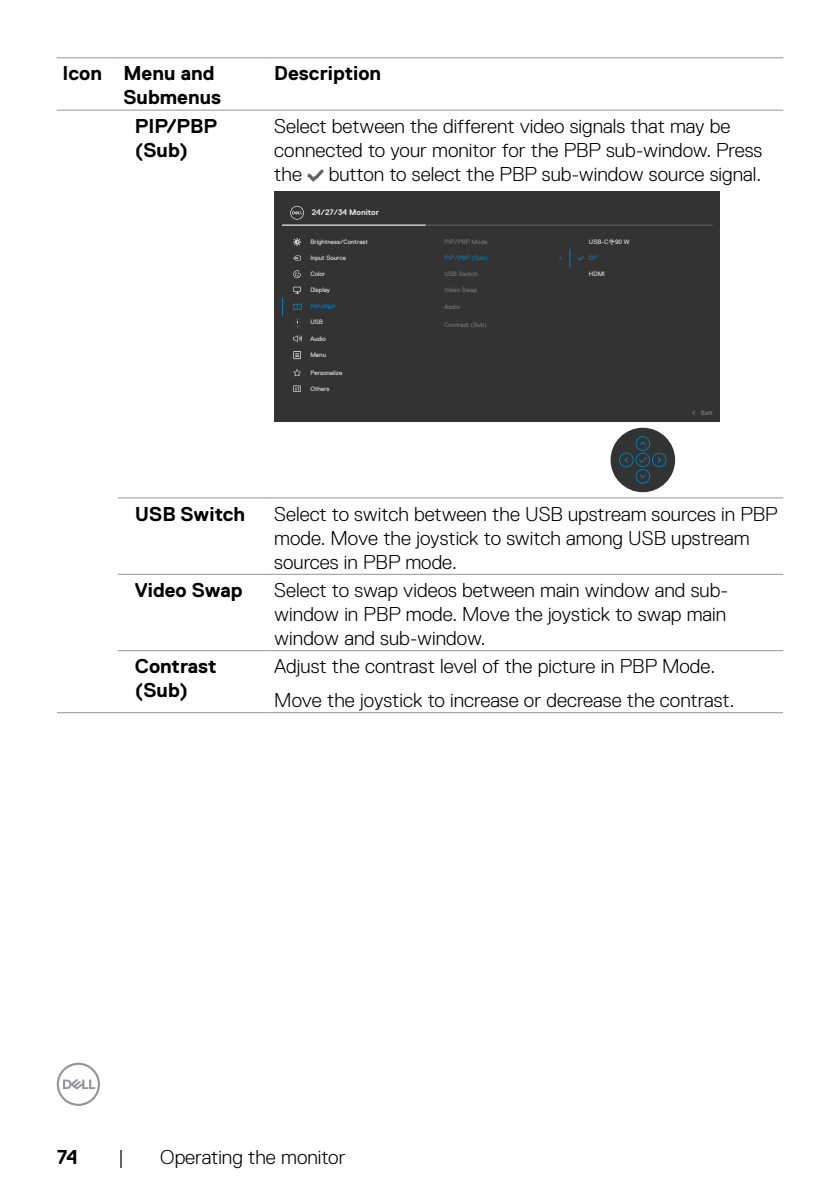
<style>
.page{position:relative;width:840px;height:1191px;background:#fff}
.page>*{position:absolute;margin:0;border:0;box-sizing:border-box;transform-origin:0 0}
.t1{font:300 20px/24px "Dell Replica";color:#000}
.t2{font:700 20px/24px "Dell Replica";color:#000}
.t3{font:700 8px "Dell Replica";color:#e4e4e4}
.t4{font:6.4px "Dell Replica";color:#e4e4e4}
.t5{font:6.4px "Dell Replica";color:#777}
.t6{font:6.4px "Dell Replica";color:#007db8}
.t7{font:700 6.4px "Dell Replica";color:#777}
</style>
<div class="page">
<svg style="left:57px;top:1062px;width:43px;height:44px"></svg>
<hr style="left:57px;top:57px;width:61px;height:1px;background:#939598">
<hr style="left:118px;top:57px;width:150px;height:1px;background:#939598">
<hr style="left:268px;top:57px;width:514px;height:1px;background:#939598">
<hr style="left:57px;top:110px;width:61px;height:1px;background:#939598">
<hr style="left:118px;top:110px;width:150px;height:1px;background:#939598">
<hr style="left:268px;top:110px;width:514px;height:1px;background:#939598">
<hr style="left:57px;top:712px;width:61px;height:1px;background:#939598">
<hr style="left:118px;top:712px;width:150px;height:1px;background:#939598">
<hr style="left:268px;top:712px;width:514px;height:1px;background:#939598">
<hr style="left:118px;top:497px;width:150px;height:1px;background:#939598">
<hr style="left:268px;top:497px;width:514px;height:1px;background:#939598">
<hr style="left:118px;top:574px;width:150px;height:1px;background:#939598">
<hr style="left:268px;top:574px;width:514px;height:1px;background:#939598">
<hr style="left:118px;top:650px;width:150px;height:1px;background:#939598">
<hr style="left:268px;top:650px;width:514px;height:1px;background:#939598">
<img style="left:307px;top:170px;width:16px;height:11px">
<div style="left:274px;top:192px;width:445px;height:230px;background:#333"></div>
<div style="left:610px;top:428px;width:64px;height:64px;background:#333;border-radius:50%"></div>
<div style="left:635px;top:453px;width:14px;height:14px;border:1px solid #007db8;border-radius:50%"></div>
<div style="left:635px;top:469px;width:14px;height:14px;border:1px solid #007db8;border-radius:50%"></div>
<div style="left:635px;top:436px;width:14px;height:15px;border:1px solid #007db8;border-radius:50%"></div>
<div style="left:619px;top:453px;width:14px;height:14px;border:1px solid #007db8;border-radius:50%"></div>
<div style="left:651px;top:453px;width:15px;height:14px;border:1px solid #007db8;border-radius:50%"></div>
<svg style="left:640px;top:475px;width:6px;height:3px"></svg>
<svg style="left:640px;top:441px;width:6px;height:4px"></svg>
<svg style="left:657px;top:457px;width:4px;height:6px"></svg>
<svg style="left:624px;top:457px;width:4px;height:6px"></svg>
<svg style="left:637px;top:456px;width:10px;height:8px"></svg>
<hr style="left:282px;top:225px;width:430px;height:1px;background:#666">
<hr style="left:282px;top:225px;width:143px;height:1px;background:#fff">
<svg style="left:290px;top:206px;width:14px;height:14px"></svg>
<svg style="left:282px;top:297px;width:1px;height:19px"></svg>
<svg style="left:293px;top:255px;width:8px;height:6px"></svg>
<svg style="left:293px;top:270px;width:8px;height:8px"></svg>
<svg style="left:293px;top:238px;width:8px;height:8px"></svg>
<svg style="left:294px;top:287px;width:6px;height:7px"></svg>
<svg style="left:293px;top:304px;width:8px;height:6px"></svg>
<svg style="left:293px;top:369px;width:8px;height:7px"></svg>
<svg style="left:293px;top:385px;width:8px;height:7px"></svg>
<svg style="left:294px;top:386px;width:6px;height:5px"></svg>
<svg style="left:293px;top:351px;width:8px;height:8px"></svg>
<svg style="left:294px;top:352px;width:6px;height:6px"></svg>
<svg style="left:293px;top:335px;width:9px;height:7px"></svg>
<svg style="left:578px;top:256px;width:6px;height:5px"></svg>
<svg style="left:569px;top:249px;width:1px;height:18px"></svg>
<svg style="left:609px;top:239px;width:5px;height:6px"></svg>
<p class="t2" style="left:123px;top:62px;width:99px;text-indent:-61px">Icon Menu and<br>Submenus</p>
<p class="t2" style="left:274px;top:62px;width:108px">Description</p>
<p class="t2" style="left:135px;top:114px;width:84px">PIP/PBP (Sub)</p>
<p class="t1" style="left:274px;top:114px;width:489px">Select between the different video signals that may be connected to your monitor for the PBP sub-window. Press the</p>
<p class="t1" style="left:328px;top:162px;width:433px">button to select the PBP sub-window source signal.</p>
<p class="t3" style="left:311px;top:208px;width:69px">24/27/34 Monitor</p>
<p class="t4" style="left:310px;top:238px;width:59px">Brightness/Contrast</p>
<p class="t4" style="left:310px;top:254px;width:37px">Input Source</p>
<p class="t4" style="left:310px;top:270px;width:16px">Color</p>
<p class="t4" style="left:310px;top:286px;width:21px">Display</p>
<p class="t6" style="left:310px;top:303px;width:27px">PIP/PBP</p>
<p class="t4" style="left:310px;top:318px;width:14px">USB</p>
<p class="t4" style="left:310px;top:335px;width:17px">Audio</p>
<p class="t4" style="left:310px;top:351px;width:17px">Menu</p>
<p class="t4" style="left:310px;top:369px;width:33px">Personalize</p>
<p class="t4" style="left:310px;top:385px;width:21px">Others</p>
<p class="t5" style="left:444px;top:238px;width:44px">PIP/PBP Mode</p>
<p class="t6" style="left:444px;top:254px;width:45px">PIP/PBP (Sub)</p>
<p class="t5" style="left:444px;top:270px;width:35px">USB Switch</p>
<p class="t5" style="left:444px;top:286px;width:34px">Video Swap</p>
<p class="t5" style="left:444px;top:303px;width:17px">Audio</p>
<p class="t5" style="left:444px;top:321px;width:44px">Contrast (Sub)</p>
<p class="t4" style="left:588px;top:238px;width:42px">USB-C 90 W</p>
<p class="t4" style="left:588px;top:270px;width:18px">HDMI</p>
<p class="t6" style="left:588px;top:254px;width:10px">DP</p>
<p class="t7" style="left:700px;top:409px;width:13px">Exit</p>
<p class="t2" style="left:135px;top:502px;width:112px">USB Switch</p>
<p class="t1" style="left:274px;top:502px;width:504px">Select to switch between the USB upstream sources in PBP mode. Move the joystick to switch among USB upstream sources in PBP mode.</p>
<p class="t2" style="left:135px;top:578px;width:109px">Video Swap</p>
<p class="t1" style="left:274px;top:578px;width:455px;text-align:justify">Select to swap videos between main window and sub&shy;window in PBP mode. Move the joystick to swap main window and sub-window.</p>
<p class="t2" style="left:135px;top:654px;width:83px">Contrast (Sub)</p>
<p class="t1" style="left:274px;top:649px;width:461px;line-height:33.6px">Adjust the contrast level of the picture in PBP Mode.<br>Move the joystick to increase or decrease the contrast.</p>
<p class="t2" style="left:57px;top:1145px;width:23px">74</p>
<p class="t1" style="left:118px;top:1145px;width:7px">|</p>
<p class="t1" style="left:160px;top:1145px;width:186px">Operating the monitor</p>
</div>
